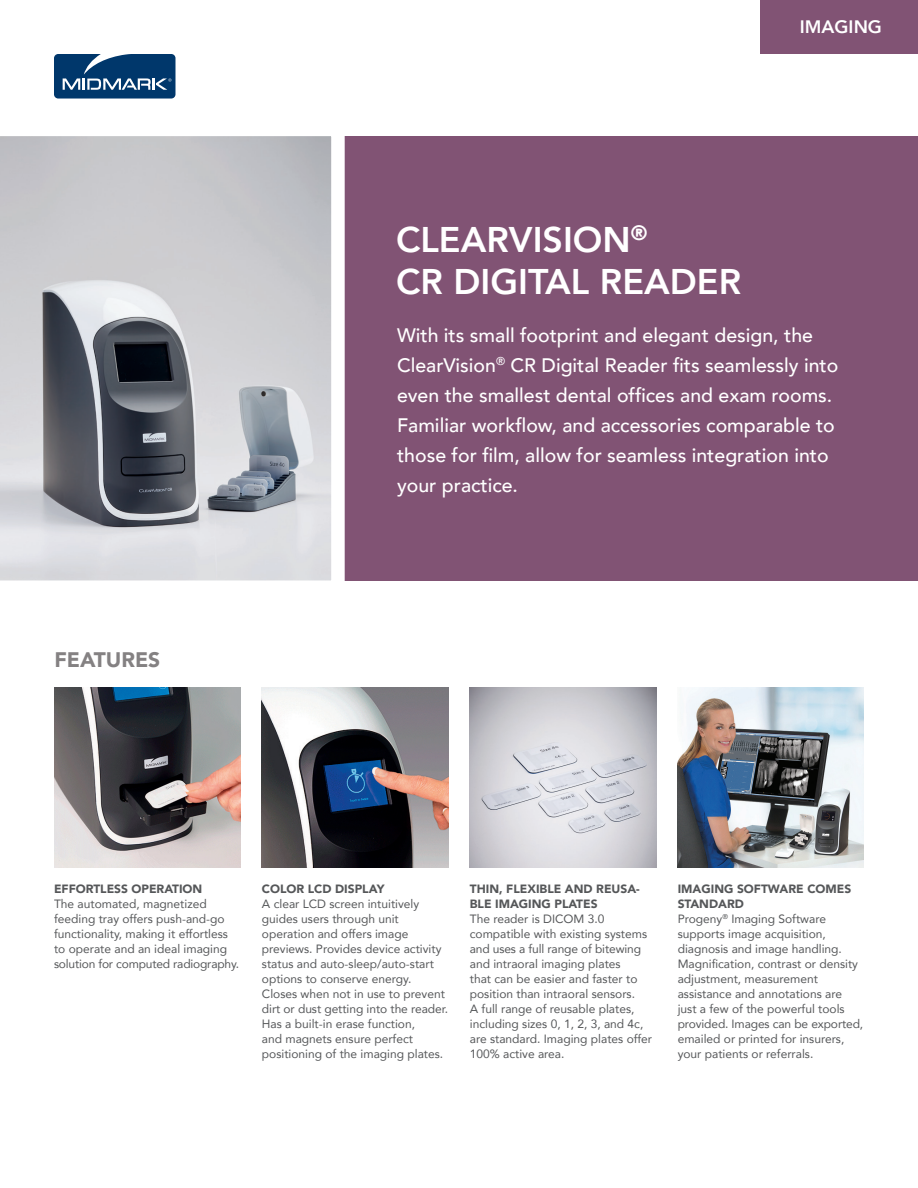
<style>
.page{position:relative;width:918px;height:1188px;background:#fff}
.page>*{position:absolute;margin:0;border:0;box-sizing:border-box;transform-origin:0 0}
.t1{font:800 35.7px/42px "Avenir";color:#fff}
.t2{font:900 21px "Avenir";color:#848182}
.t3{font:500 19.5px/30px "Avenir";color:#fff}
.t4{font:800 18px "Avenir";color:#fff}
.t5{font:12px/15px "Avenir";color:#555759}
.t6{font:900 12px/15px "Avenir";color:#555759}
.s1{font-weight:900}
</style>
<div class="page">
<img style="left:470px;top:687px;width:186px;height:180px">
<img style="left:678px;top:687px;width:186px;height:180px">
<img style="left:262px;top:687px;width:186px;height:180px">
<img style="left:55px;top:687px;width:185px;height:180px">
<div style="left:331px;top:136px;width:587px;height:445px;background:#815374"></div>
<svg style="left:0;top:136px;width:345px;height:445px;background:#b5b6bc"></svg>
<svg style="left:54px;top:54px;width:121px;height:45px;background:#245380"></svg>
<div style="left:761px;top:0;width:157px;height:53px;background:#815374"></div>
<h2 class="t2" style="left:55px;top:642px;width:107px">FEATURES</h2>
<h3 class="t4" style="left:800px;top:13px;width:84px">IMAGING</h3>
<h1 class="t1" style="left:396px;top:219px;width:347px">CLEARVISION<sup>®<br></sup>CR DIGITAL READER</h1>
<p class="t3" style="left:397px;top:319px;width:443px">With its small footprint and elegant design, the ClearVision<sup>®</sup> CR Digital Reader fits seamlessly into even the smallest dental offices and exam rooms.<br>Familiar workflow, and accessories comparable to those for film, allow for seamless integration into your practice.</p>
<p class="t6" style="left:54px;top:881px;width:150px">EFFORTLESS OPERATION</p>
<p class="t5" style="left:54px;top:896px;width:187px">The automated, magnetized feeding tray offers push-and-go functionality, making it effortless to operate and an ideal imaging solution for computed radiography.</p>
<p class="t6" style="left:262px;top:881px;width:124px">COLOR LCD DISPLAY</p>
<p class="t5" style="left:262px;top:896px;width:188px">A clear LCD screen intuitively guides users through unit operation and offers image previews. Provides device activity status and auto-sleep/auto-start options to conserve energy.<br>Closes when not in use to prevent dirt or dust getting into the reader.<br>Has a built-in erase function,<br>and magnets ensure perfect positioning of the imaging plates.</p>
<p class="t6" style="left:470px;top:881px;width:171px">THIN, FLEXIBLE AND REUSA-<br>BLE IMAGING PLATES</p>
<p class="t5" style="left:470px;top:911px;width:184px">The reader is DICOM 3.0 compatible with existing systems and uses a full range of bitewing and intraoral imaging plates<br>that can be easier and faster to position than intraoral sensors.<br>A full range of reusable plates, including sizes 0, 1, 2, 3, and 4c, are standard. Imaging plates offer<br>100% active area.</p>
<p class="t5" style="left:678px;top:881px;width:187px"><span class="s1">IMAGING SOFTWARE COMES<br>STANDARD<br></span>Progeny<sup>®</sup> Imaging Software supports image acquisition, diagnosis and image handling.<br>Magnification, contrast or density adjustment, measurement assistance and annotations are just a few of the powerful tools provided. Images can be exported, emailed or printed for insurers, your patients or referrals.</p>
</div>
